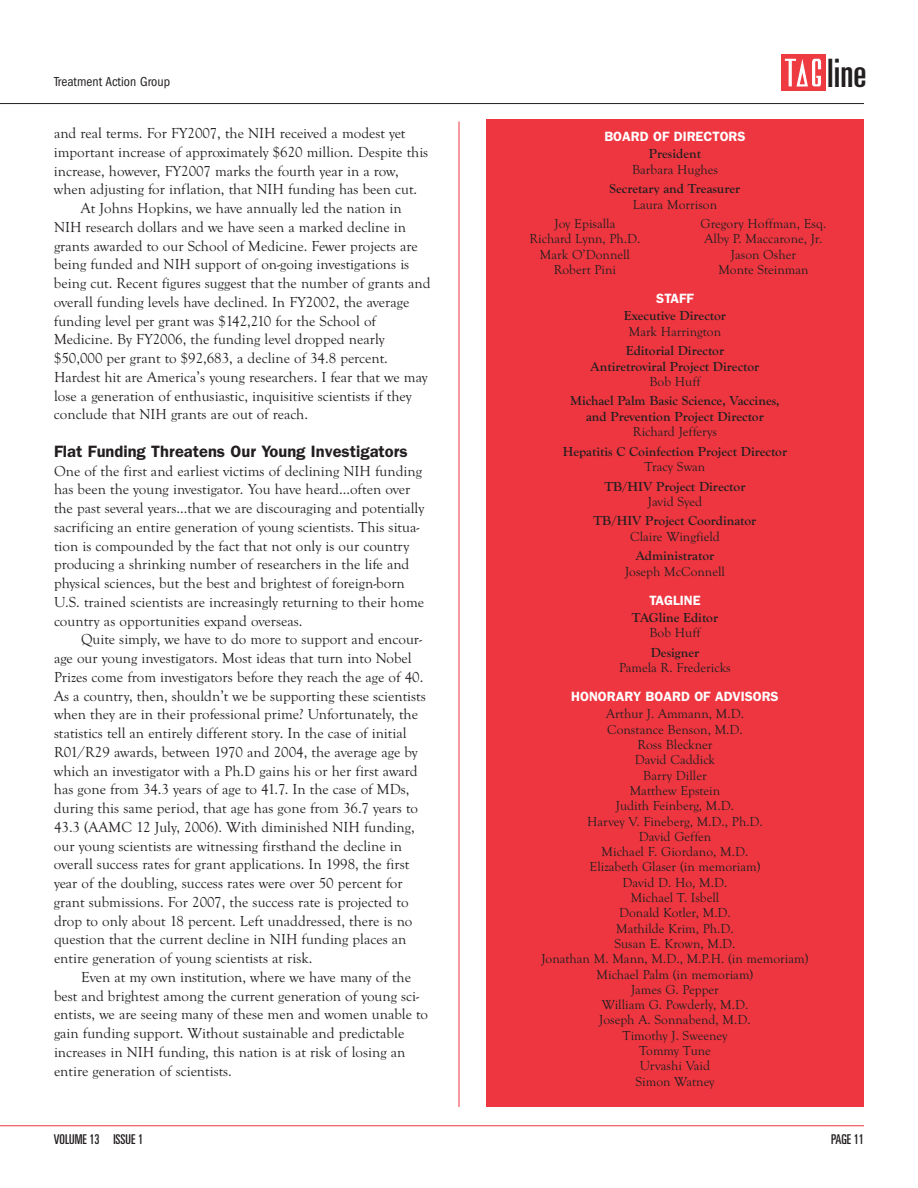
<style>
.page{position:relative;width:918px;height:1188px;background:#fff}
.page>*{position:absolute;margin:0;border:0;box-sizing:border-box;transform-origin:0 0}
.t1{font:ultra-condensed 39.15px "Univers";color:#231f20}
.t2{font:600 16.5px "Franklin Gothic";color:#231f20}
.t3{font:15px/18.8px "Goudy Old Style T";color:#231f20}
.t4{font:13.5px/15.3px "Goudy Old Style T";color:#231f20;text-align:center}
.t5{font:700 13.5px/15.3px "Goudy Old Style T";color:#231f20;text-align:center}
.t6{font:600 13.5px "Franklin Gothic";color:#fff}
.t7{font:condensed 13.5px "Franklin Gothic";color:#231f20}
.t8{font:ultra-condensed 13.5px "Univers";color:#231f20}
</style>
<div class="page">
<hr style="left:0;top:103px;width:864px;height:1px;background:#231f20">
<hr style="left:0;top:1125px;width:864px;height:1px;background:#ee3640">
<div style="left:781px;top:54px;width:44px;height:36px;background:#ee3a41"></div>
<svg style="left:785px;top:59px;width:36px;height:28px"></svg>
<hr style="left:459px;top:122px;width:1px;height:985px;background:#ee3640">
<div style="left:486px;top:120px;width:378px;height:987px;background:#ee3640"></div>
<p class="t7" style="left:54px;top:77px;width:118px">Treatment Action Group</p>
<p class="t3" style="left:54px;top:124px;width:353px">and real terms. For FY2007, the NIH received a modest yet</p>
<p class="t3" style="left:54px;top:142px;width:376px">important increase of approximately $620 million. Despite this</p>
<p class="t3" style="left:54px;top:161px;width:346px">increase, however, FY2007 marks the fourth year in a row,</p>
<p class="t3" style="left:54px;top:180px;width:365px">when adjusting for inflation, that NIH funding has been cut.</p>
<p class="t3" style="left:81px;top:199px;width:322px">At Johns Hopkins, we have annually led the nation in</p>
<p class="t3" style="left:54px;top:217px;width:354px">NIH research dollars and we have seen a marked decline in</p>
<p class="t3" style="left:54px;top:236px;width:365px">grants awarded to our School of Medicine. Fewer projects are</p>
<p class="t3" style="left:54px;top:255px;width:357px">being funded and NIH support of on-going investigations is</p>
<p class="t3" style="left:54px;top:274px;width:378px">being cut. Recent figures suggest that the number of grants and</p>
<p class="t3" style="left:54px;top:292px;width:357px">overall funding levels have declined. In FY2002, the average</p>
<p class="t3" style="left:54px;top:311px;width:324px">funding level per grant was $142,210 for the School of</p>
<p class="t3" style="left:54px;top:330px;width:332px">Medicine. By FY2006, the funding level dropped nearly</p>
<p class="t3" style="left:54px;top:349px;width:335px">$50,000 per grant to $92,683, a decline of 34.8 percent.</p>
<p class="t3" style="left:54px;top:367px;width:375px">Hardest hit are America’s young researchers. I fear that we may</p>
<p class="t3" style="left:54px;top:386px;width:359px">lose a generation of enthusiastic, inquisitive scientists if they</p>
<p class="t3" style="left:54px;top:405px;width:256px">conclude that NIH grants are out of reach.</p>
<p class="t2" style="left:54px;top:442px;width:355px">Flat Funding Threatens Our Young Investigators</p>
<p class="t3" style="left:54px;top:461px;width:372px">One of the first and earliest victims of declining NIH funding has been the young investigator. You have heard…often over the past several years…that we are discouraging and potentially sacrificing an entire generation of young scientists. This situa&shy;tion is compounded by the fact that not only is our country producing a shrinking number of researchers in the life and physical sciences, but the best and brightest of foreign-born U.S. trained scientists are increasingly returning to their home country as opportunities expand overseas.</p>
<p class="t3" style="left:54px;top:630px;width:373px;text-indent:27px">Quite simply, we have to do more to support and encour&shy;age our young investigators. Most ideas that turn into Nobel Prizes come from investigators before they reach the age of 40.<br>As a country, then, shouldn’t we be supporting these scientists when they are in their professional prime? Unfortunately, the statistics tell an entirely different story. In the case of initial R01/R29 awards, between 1970 and 2004, the average age by which an investigator with a Ph.D gains his or her first award has gone from 34.3 years of age to 41.7. In the case of MDs, during this same period, that age has gone from 36.7 years to 43.3 (AAMC 12 July, 2006). With diminished NIH funding, our young scientists are witnessing firsthand the decline in overall success rates for grant applications. In 1998, the first year of the doubling, success rates were over 50 percent for grant submissions. For 2007, the success rate is projected to drop to only about 18 percent. Left unaddressed, there is no question that the current decline in NIH funding places an entire generation of young scientists at risk.</p>
<p class="t3" style="left:54px;top:967px;width:376px;text-indent:27px">Even at my own institution, where we have many of the best and brightest among the current generation of young sci&shy;entists, we are seeing many of these men and women unable to gain funding support. Without sustainable and predictable increases in NIH funding, this nation is at risk of losing an entire generation of scientists.</p>
<h1 class="t1" style="left:827px;top:58px;width:41px">line</h1>
<p class="t6" style="left:604px;top:128px;width:143px">BOARD OF DIRECTORS</p>
<p class="t5" style="left:649px;top:146px;width:54px">President</p>
<p class="t4" style="left:632px;top:161px;width:87px">Barbara Hughes</p>
<p class="t5" style="left:610px;top:181px;width:132px">Secretary and Treasurer</p>
<p class="t4" style="left:633px;top:196px;width:86px">Laura Morrison</p>
<p class="t4" style="left:555px;top:216px;width:62px">Joy Episalla</p>
<p class="t4" style="left:701px;top:216px;width:127px">Gregory Hoffman, Esq.</p>
<p class="t4" style="left:529px;top:231px;width:113px">Richard Lynn, Ph.D.</p>
<p class="t4" style="left:705px;top:231px;width:119px">Alby P. Maccarone, Jr.</p>
<p class="t4" style="left:540px;top:246px;width:92px">Mark O’Donnell</p>
<p class="t4" style="left:731px;top:246px;width:67px">Jason Osher</p>
<p class="t4" style="left:554px;top:262px;width:64px">Robert Pini</p>
<p class="t4" style="left:718px;top:262px;width:92px">Monte Steinman</p>
<p class="t6" style="left:656px;top:290px;width:39px">STAFF</p>
<p class="t5" style="left:624px;top:308px;width:104px">Executive Director</p>
<p class="t4" style="left:629px;top:323px;width:94px">Mark Harrington</p>
<p class="t5" style="left:591px;top:343px;width:170px">Editorial Director<br>Antiretroviral Project Director</p>
<p class="t4" style="left:649px;top:374px;width:53px">Bob Huff</p>
<p class="t5" style="left:570px;top:393px;width:211px">Michael Palm Basic Science, Vaccines, and Prevention Project Director</p>
<p class="t4" style="left:633px;top:424px;width:86px">Richard Jefferys</p>
<p class="t5" style="left:563px;top:443px;width:226px">Hepatitis C Coinfection Project Director</p>
<p class="t4" style="left:645px;top:459px;width:62px">Tracy Swan</p>
<p class="t5" style="left:604px;top:478px;width:143px">TB/HIV Project Director</p>
<p class="t4" style="left:648px;top:494px;width:56px">Javid Syed</p>
<p class="t5" style="left:594px;top:513px;width:164px">TB/HIV Project Coordinator</p>
<p class="t4" style="left:630px;top:528px;width:91px">Claire Wingfield</p>
<p class="t5" style="left:636px;top:548px;width:80px">Administrator</p>
<p class="t4" style="left:625px;top:563px;width:101px">Joseph McConnell</p>
<p class="t6" style="left:649px;top:592px;width:53px">TAGLINE</p>
<p class="t5" style="left:632px;top:610px;width:88px">TAGline Editor</p>
<p class="t4" style="left:649px;top:625px;width:53px">Bob Huff</p>
<p class="t5" style="left:651px;top:645px;width:50px">Designer</p>
<p class="t4" style="left:619px;top:660px;width:113px">Pamela R. Fredericks</p>
<p class="t6" style="left:571px;top:688px;width:209px">HONORARY BOARD OF ADVISORS</p>
<p class="t4" style="left:541px;top:706px;width:269px">Arthur J. Ammann, M.D.<br>Constance Benson, M.D.<br>Ross Bleckner<br>David Caddick<br>Barry Diller<br>Matthew Epstein<br>Judith Feinberg, M.D.<br>Harvey V. Fineberg, M.D., Ph.D.<br>David Geffen<br>Michael F. Giordano, M.D.<br>Elizabeth Glaser (in memoriam)<br>David D. Ho, M.D.<br>Michael T. Isbell<br>Donald Kotler, M.D.<br>Mathilde Krim, Ph.D.<br>Susan E. Krown, M.D.<br>Jonathan M. Mann, M.D., M.P.H. (in memoriam)<br>Michael Palm (in memoriam)<br>James G. Pepper<br>William G. Powderly, M.D.<br>Joseph A. Sonnabend, M.D.<br>Timothy J. Sweeney<br>Tommy Tune<br>Urvashi Vaid<br>Simon Watney</p>
<p class="t8" style="left:54px;top:1134px;width:91px">VOLUME 13 ISSUE 1</p>
<p class="t8" style="left:831px;top:1134px;width:34px">PAGE 11</p>
</div>
